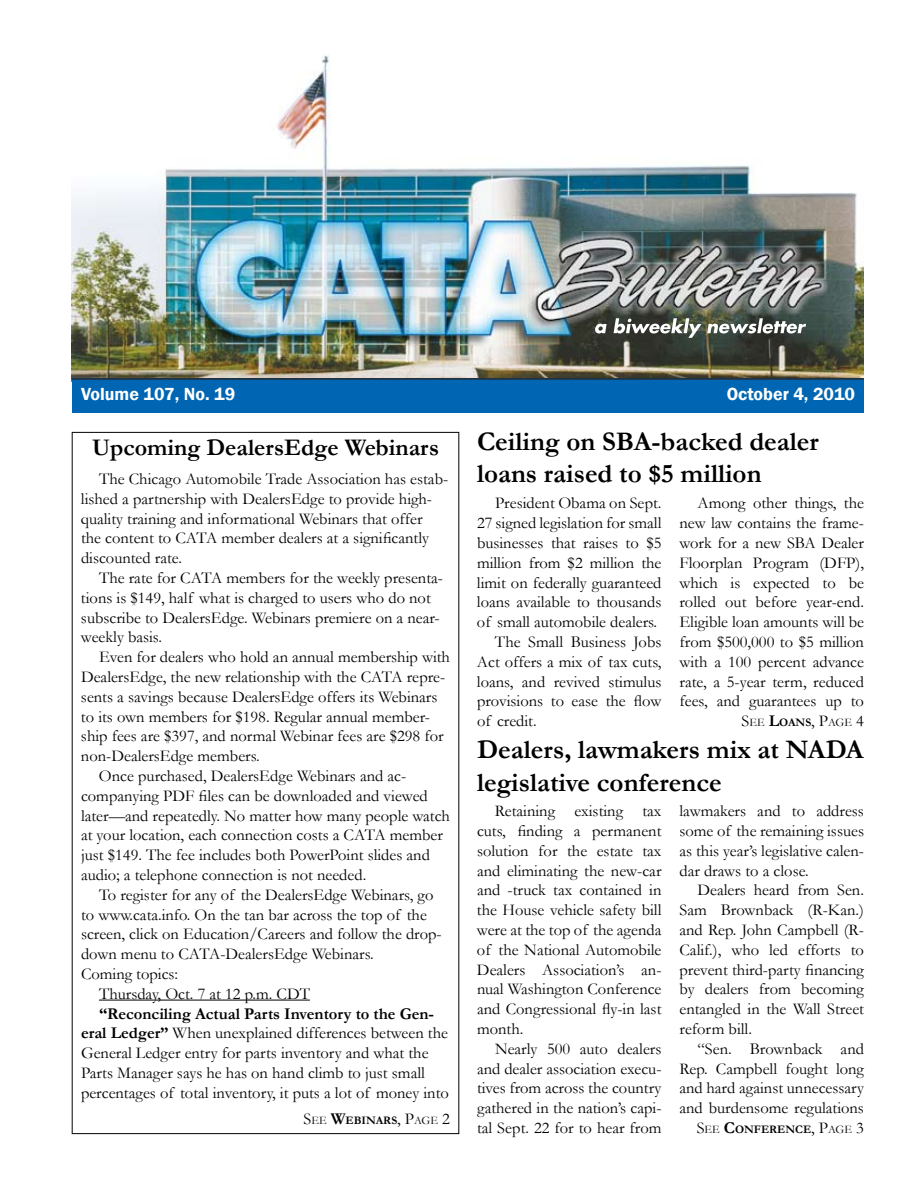
<style>
.page{position:relative;width:918px;height:1188px;background:#fff}
.page>*{position:absolute;margin:0;border:0;box-sizing:border-box;transform-origin:0 0}
.t1{font:700 27px/32.4px "Garamond";color:#000}
.t2{font:700 24px "Garamond";color:#000}
.t3{font:600 18px "Franklin Gothic";color:#fff}
.t4{font:16.5px/19.8px "Garamond";color:#000;text-align:justify}
.t5{font:700 11.55px "Garamond";color:#000}
.t6{font:11.55px "Garamond";color:#000}
.s1{font-weight:700}
.s2{font-weight:400;font-size:16.5px}
.s3{font-weight:400}
.s4{font-size:16.5px}
.s5{font-weight:700;font-size:16.5px}
</style>
<div class="page">
<img style="left:72px;top:54px;width:792px;height:324px">
<div style="left:72px;top:379px;width:792px;height:34px;background:#0066b3"></div>
<hr style="left:72px;top:378px;width:792px;height:2px;background:#292a2c">
<svg style="left:595px;top:324px;width:12px;height:10px"></svg>
<svg style="left:614px;top:318px;width:192px;height:20px"></svg>
<hr style="left:99px;top:1000px;width:211px;height:1px;background:#000">
<p class="t3" style="left:81px;top:383px;width:156px">Volume 107, No. 19</p>
<p class="t3" style="left:727px;top:383px;width:130px">October 4, 2010</p>
<h2 class="t2" style="left:92px;top:432px;width:349px">Upcoming DealersEdge Webinars</h2>
<p class="t4" style="left:81px;top:469px;width:369px;text-align:left;text-indent:18px">The Chicago Automobile Trade Association has estab&shy;lished a partnership with DealersEdge to provide high&shy;quality training and informational Webinars that offer<br>the content to CATA member dealers at a significantly discounted rate.</p>
<p class="t4" style="left:81px;top:568px;width:364px;text-align:left;text-indent:18px">The rate for CATA members for the weekly presenta&shy;tions is $149, half what is charged to users who do not subscribe to DealersEdge. Webinars premiere on a near&shy;weekly basis.</p>
<p class="t4" style="left:99px;top:647px;width:353px">Even for dealers who hold an annual membership with</p>
<p class="t4" style="left:81px;top:667px;width:366px">DealersEdge, the new relationship with the CATA repre-</p>
<p class="t4" style="left:81px;top:686px;width:358px">sents a savings because DealersEdge offers its Webinars</p>
<p class="t4" style="left:81px;top:706px;width:351px">to its own members for $198. Regular annual member-</p>
<p class="t4" style="left:81px;top:726px;width:364px">ship fees are $397, and normal Webinar fees are $298 for</p>
<p class="t4" style="left:81px;top:746px;width:180px">non-DealersEdge members.</p>
<p class="t4" style="left:99px;top:766px;width:309px">Once purchased, DealersEdge Webinars and ac-</p>
<p class="t4" style="left:81px;top:785px;width:348px">companying PDF files can be downloaded and viewed</p>
<p class="t4" style="left:81px;top:805px;width:370px">later—and repeatedly. No matter how many people watch</p>
<p class="t4" style="left:81px;top:825px;width:363px">at your location, each connection costs a CATA member</p>
<p class="t4" style="left:81px;top:845px;width:350px">just $149. The fee includes both PowerPoint slides and</p>
<p class="t4" style="left:81px;top:865px;width:287px">audio; a telephone connection is not needed.</p>
<p class="t4" style="left:99px;top:884px;width:336px">To register for any of the DealersEdge Webinars, go</p>
<p class="t4" style="left:81px;top:904px;width:347px">to www.cata.info. On the tan bar across the top of the</p>
<p class="t4" style="left:81px;top:924px;width:362px">screen, click on Education/Careers and follow the drop-</p>
<p class="t4" style="left:81px;top:944px;width:294px">down menu to CATA-DealersEdge Webinars.</p>
<p class="t4" style="left:81px;top:964px;width:99px">Coming topics:</p>
<p class="t4" style="left:99px;top:983px;width:212px">Thursday, Oct. 7 at 12 p.m. CDT</p>
<p class="t4" style="left:81px;top:1003px;width:369px;text-align:left;text-indent:18px"><span class="s1">“Reconciling Actual Parts Inventory to the Gen&shy;eral Ledger”</span> When unexplained differences between the General Ledger entry for parts inventory and what the Parts Manager says he has on hand climb to just small percentages of total inventory, it puts a lot of money into</p>
<p class="t5" style="left:304px;top:1112px;width:148px"><span class="s2">S</span><span class="s3">ee</span> <span class="s4">W</span>ebinars<span class="s2">, P</span><span class="s3">age</span> <span class="s2">2</span></p>
<h1 class="t1" style="left:477px;top:425px;width:343px">Ceiling on SBA-backed dealer loans raised to $5 million</h1>
<p class="t4" style="left:495px;top:493px;width:168px">President Obama on Sept.</p>
<p class="t4" style="left:477px;top:513px;width:186px">27 signed legislation for small</p>
<p class="t4" style="left:477px;top:533px;width:186px">businesses that raises to $5</p>
<p class="t4" style="left:477px;top:552px;width:186px">million from $2 million the</p>
<p class="t4" style="left:477px;top:572px;width:186px">limit on federally guaranteed</p>
<p class="t4" style="left:477px;top:592px;width:186px">loans available to thousands</p>
<p class="t4" style="left:477px;top:612px;width:182px">of small automobile dealers.</p>
<p class="t4" style="left:495px;top:632px;width:168px">The Small Business Jobs</p>
<p class="t4" style="left:477px;top:651px;width:186px">Act offers a mix of tax cuts,</p>
<p class="t4" style="left:477px;top:671px;width:186px">loans, and revived stimulus</p>
<p class="t4" style="left:477px;top:691px;width:186px">provisions to ease the flow</p>
<p class="t4" style="left:477px;top:711px;width:61px">of credit.</p>
<p class="t4" style="left:679px;top:493px;width:186px;text-indent:18px">Among other things, the new law contains the frame&shy;work for a new SBA Dealer Floorplan Program (DFP), which is expected to be rolled out before year-end.<br>Eligible loan amounts will be from $500,000 to $5 million with a 100 percent advance rate, a 5-year term, reduced fees, and guarantees up to</p>
<p class="t6" style="left:742px;top:714px;width:124px"><span class="s4">S</span>ee <span class="s5">L</span><span class="s1">oans</span><span class="s4">, P</span>age <span class="s4">4</span></p>
<h1 class="t1" style="left:477px;top:734px;width:388px">Dealers, lawmakers mix at NADA legislative conference</h1>
<p class="t4" style="left:477px;top:801px;width:186px;text-indent:18px">Retaining existing tax cuts, finding a permanent solution for the estate tax and eliminating the new-car and -truck tax contained in the House vehicle safety bill were at the top of the agenda of the National Automobile Dealers Association’s an&shy;nual Washington Conference and Congressional fly-in last month.</p>
<p class="t4" style="left:477px;top:1038px;width:186px;text-indent:18px">Nearly 500 auto dealers and dealer association execu&shy;tives from across the country gathered in the nation’s capi&shy;tal Sept. 22 for to hear from</p>
<p class="t4" style="left:679px;top:801px;width:186px">lawmakers and to address some of the remaining issues as this year’s legislative calen&shy;dar draws to a close.</p>
<p class="t4" style="left:679px;top:880px;width:186px;text-indent:18px">Dealers heard from Sen.<br>Sam Brownback (R-Kan.) and Rep. John Campbell (R-Calif.), who led efforts to prevent third-party financing by dealers from becoming entangled in the Wall Street reform bill.</p>
<p class="t4" style="left:680px;top:1038px;width:186px;text-indent:18px">“Sen. Brownback and Rep. Campbell fought long and hard against unnecessary and burdensome regulations</p>
<p class="t5" style="left:697px;top:1121px;width:169px"><span class="s2">S</span><span class="s3">ee</span> <span class="s4">C</span>onference<span class="s2">, P</span><span class="s3">age</span> <span class="s2">3</span></p>
</div>
